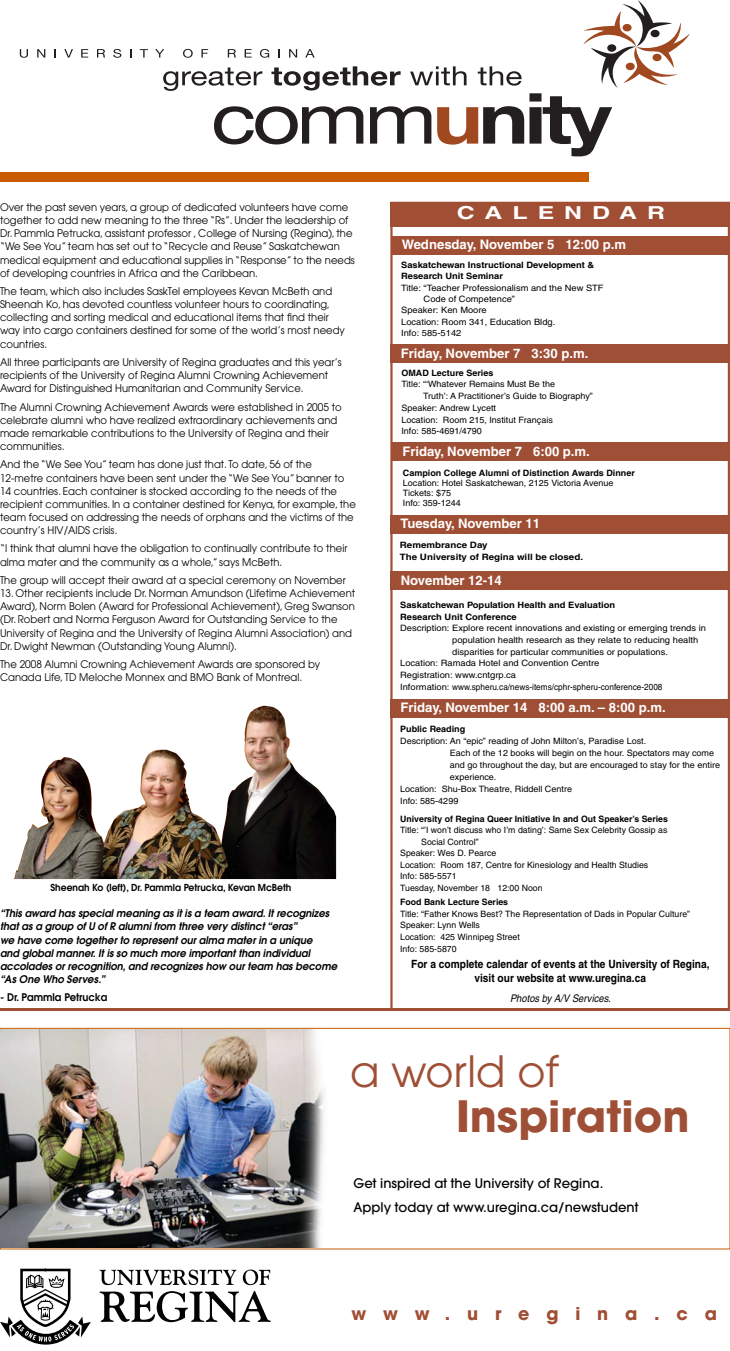
<style>
.page{position:relative;width:730px;height:1351px;background:#fff}
.page>*{position:absolute;margin:0;border:0;box-sizing:border-box;transform-origin:0 0}
.t1{font:700 42.88px "Avant Garde";color:#9f4f35}
.t2{font:42.88px "Avant Garde";color:#9f4f35}
.t3{font:700 17.85px "Helvetica";letter-spacing:.4em;color:#fff;scale:1.39 1}
.t4{font:700 17.5px "Avant Garde";letter-spacing:.96em;color:#a04e34}
.t5{font:700 13.12px "Helvetica";color:#fff}
.t6{font:500 13.12px/23.4px "Avant Garde";color:#000}
.t7{font:700 11.38px/13.7px "Helvetica";color:#000;text-align:center;scale:.9 1}
.t8{font:10.5px/13.1px "Avant Garde";color:#000;scale:.96 1}
.t9{font:italic 600 10.5px/13.1px "Avant Garde";color:#000;scale:.96 1}
.t10{font:italic 10.5px "Helvetica";color:#000;scale:.89 1}
.t11{font:600 10.5px "Avant Garde";color:#000;scale:.96 1}
.t12{font:600 9.62px "Avant Garde";color:#000;scale:.96 1}
.t13{font:8.75px/11.5px "Helvetica";color:#000}
.t14{font:8.75px "Helvetica";color:#000;scale:1.07 1}
.t15{font:700 8.75px "Helvetica";color:#000}
.t16{font:700 8.75px/11.4px "Helvetica";color:#000;scale:1.07 1}
.t17{font:700 8.75px/12.5px "Helvetica";color:#000;scale:1.12 1}
</style>
<div class="page">
<div style="left:0;top:172px;width:589px;height:10px;background:#c95c00"></div>
<svg style="left:99px;top:1269px;width:137px;height:15px"></svg>
<svg style="left:243px;top:1269px;width:27px;height:15px"></svg>
<svg style="left:100px;top:1290px;width:171px;height:31px"></svg>
<svg style="left:0;top:1268px;width:91px;height:76px"></svg>
<img style="left:14px;top:705px;width:322px;height:173px">
<img style="left:0;top:1028px;width:334px;height:219px">
<svg style="left:20px;top:49px;width:8px;height:9px"></svg>
<svg style="left:37px;top:49px;width:8px;height:9px"></svg>
<svg style="left:64px;top:49px;width:9px;height:9px"></svg>
<svg style="left:81px;top:49px;width:7px;height:9px"></svg>
<svg style="left:97px;top:49px;width:8px;height:9px"></svg>
<svg style="left:113px;top:49px;width:8px;height:9px"></svg>
<svg style="left:130px;top:49px;width:2px;height:9px"></svg>
<svg style="left:140px;top:49px;width:8px;height:9px"></svg>
<svg style="left:155px;top:0;width:535px;height:156px"></svg>
<div style="left:391px;top:202px;width:338px;height:25px;background:#a04e34"></div>
<div style="left:391px;top:236px;width:339px;height:18px;background:#a04e34"></div>
<div style="left:392px;top:442px;width:338px;height:19px;background:#9f4f35"></div>
<div style="left:390px;top:344px;width:338px;height:19px;background:#9f4f35"></div>
<div style="left:390px;top:514px;width:338px;height:19px;background:#a04e34"></div>
<div style="left:390px;top:571px;width:339px;height:19px;background:#9f4f35"></div>
<div style="left:390px;top:698px;width:338px;height:19px;background:#9f4f35"></div>
<div style="left:390px;top:202px;width:340px;height:808px;border:2px solid #a04e34"></div>
<hr style="left:0;top:1008px;width:730px;height:2px;background:#a04e34">
<p class="t8" style="left:0;top:200px;width:371px">Over the past seven years, a group of dedicated volunteers have come together to add new meaning to the three “Rs”. Under the leadership of Dr. Pammla Petrucka, assistant professor , College of Nursing (Regina), the “We See You” team has set out to “Recycle and Reuse” Saskatchewan medical equipment and educational supplies in “Response” to the needs of developing countries in Africa and the Caribbean.</p>
<p class="t8" style="left:0;top:284px;width:361px">The team, which also includes SaskTel employees Kevan McBeth and Sheenah Ko, has devoted countless volunteer hours to coordinating, collecting and sorting medical and educational items that find their way into cargo containers destined for some of the world’s most needy countries.</p>
<p class="t8" style="left:0;top:355px;width:357px">All three participants are University of Regina graduates and this year’s recipients of the University of Regina Alumni Crowning Achievement<br>Award for Distinguished Humanitarian and Community Service.</p>
<p class="t8" style="left:0;top:400px;width:357px">The Alumni Crowning Achievement Awards were established in 2005 to celebrate alumni who have realized extraordinary achievements and made remarkable contributions to the University of Regina and their communities.</p>
<p class="t8" style="left:0;top:458px;width:372px">And the “We See You” team has done just that. To date, 56 of the 12-metre containers have been sent under the “We See You” banner to 14 countries. Each container is stocked according to the needs of the recipient communities. In a container destined for Kenya, for example, the team focused on addressing the needs of orphans and the victims of the country’s HIV/AIDS crisis.</p>
<p class="t8" style="left:0;top:542px;width:363px">“I think that alumni have the obligation to continually contribute to their alma mater and the community as a whole,” says McBeth.</p>
<p class="t8" style="left:0;top:573px;width:362px">The group will accept their award at a special ceremony on November</p>
<p class="t8" style="left:0;top:586px;width:371px">13. Other recipients include Dr. Norman Amundson (Lifetime Achievement Award), Norm Bolen (Award for Professional Achievement), Greg Swanson (Dr. Robert and Norma Ferguson Award for Outstanding Service to the University of Regina and the University of Regina Alumni Association) and Dr. Dwight Newman (Outstanding Young Alumni).</p>
<p class="t8" style="left:0;top:657px;width:335px">The 2008 Alumni Crowning Achievement Awards are sponsored by<br>Canada Life, TD Meloche Monnex and BMO Bank of Montreal.</p>
<p class="t12" style="left:51px;top:881px;width:252px">Sheenah Ko (left), Dr. Pammla Petrucka, Kevan McBeth</p>
<p class="t9" style="left:0;top:906px;width:353px">“This award has special meaning as it is a team award. It recognizes that as a group of U of R alumni from three very distinct “eras”<br>we have come together to represent our alma mater in a unique<br>and global manner. It is so much more important than individual accolades or recognition, and recognizes how our team has become “As One Who Serves.”</p>
<p class="t11" style="left:0;top:990px;width:113px">- Dr. Pammla Petrucka</p>
<h2 class="t3" style="left:457px;top:202px;width:151px">CALENDAR</h2>
<p class="t5" style="left:402px;top:236px;width:226px">Wednesday, November 5 12:00 p.m</p>
<p class="t16" style="left:401px;top:259px;width:182px">Saskatchewan Instructional Development &amp;<br>Research Unit Seminar</p>
<p class="t14" style="left:401px;top:282px;width:191px">Title: “Teacher Professionalism and the New STF</p>
<p class="t14" style="left:424px;top:294px;width:87px">Code of Competence”</p>
<p class="t14" style="left:401px;top:305px;width:81px">Speaker: Ken Moore</p>
<p class="t14" style="left:401px;top:316px;width:146px">Location: Room 341, Education Bldg.</p>
<p class="t14" style="left:401px;top:328px;width:58px">Info: 585-5142</p>
<p class="t5" style="left:401px;top:345px;width:189px">Friday, November 7 3:30 p.m.</p>
<p class="t15" style="left:401px;top:367px;width:93px">OMAD Lecture Series</p>
<p class="t13" style="left:401px;top:378px;width:155px">Title: “‘Whatever Remains Must Be the</p>
<p class="t13" style="left:423px;top:390px;width:171px">Truth’: A Practitioner’s Guide to Biography”</p>
<p class="t13" style="left:401px;top:402px;width:96px">Speaker: Andrew Lycett</p>
<p class="t13" style="left:401px;top:413px;width:153px">Location: Room 215, Institut Français</p>
<p class="t13" style="left:401px;top:425px;width:82px">Info: 585-4691/4790</p>
<p class="t5" style="left:402px;top:443px;width:189px">Friday, November 7 6:00 p.m.</p>
<p class="t15" style="left:403px;top:467px;width:233px">Campion College Alumni of Distinction Awards Dinner</p>
<p class="t13" style="left:403px;top:477px;width:212px;line-height:10px">Location: Hotel Saskatchewan, 2125 Victoria Avenue<br>Tickets: $75<br>Info: 359-1244</p>
<p class="t5" style="left:400px;top:516px;width:141px">Tuesday, November 11</p>
<p class="t17" style="left:400px;top:538px;width:165px">Remembrance Day<br>The University of Regina will be closed.</p>
<p class="t16" style="left:400px;top:599px;width:202px;line-height:11.6px">Saskatchewan Population Health and Evaluation<br>Research Unit Conference</p>
<p class="t14" style="left:400px;top:623px;width:287px">Description: Explore recent innovations and existing or emerging trends in</p>
<p class="t14" style="left:452px;top:635px;width:231px">population health research as they relate to reducing health</p>
<p class="t14" style="left:452px;top:646px;width:203px">disparities for particular communities or populations.</p>
<p class="t14" style="left:400px;top:658px;width:188px">Location: Ramada Hotel and Convention Centre</p>
<p class="t14" style="left:400px;top:670px;width:110px">Registration: www.cntgrp.ca</p>
<p class="t14" style="left:400px;top:681px;width:247px">Information: www.spheru.ca/news-items/cphr-spheru-conference-2008</p>
<p class="t15" style="left:400px;top:723px;width:67px">Public Reading</p>
<p class="t13" style="left:400px;top:735px;width:248px">Description: An “epic” reading of John Milton’s, Paradise Lost.</p>
<p class="t13" style="left:450px;top:747px;width:266px">Each of the 12 books will begin on the hour. Spectators may come</p>
<p class="t13" style="left:450px;top:759px;width:272px">and go throughout the day, but are encouraged to stay for the entire</p>
<p class="t13" style="left:450px;top:771px;width:48px">experience.</p>
<p class="t13" style="left:400px;top:783px;width:173px">Location: Shu-Box Theatre, Riddell Centre</p>
<p class="t13" style="left:400px;top:795px;width:60px">Info: 585-4299</p>
<p class="t15" style="left:400px;top:813px;width:269px">University of Regina Queer Initiative In and Out Speaker’s Series</p>
<p class="t13" style="left:400px;top:824px;width:269px">Title: “’I won’t discuss who I’m dating’: Same Sex Celebrity Gossip as</p>
<p class="t13" style="left:421px;top:835px;width:59px">Social Control”</p>
<p class="t13" style="left:400px;top:847px;width:98px">Speaker: Wes D. Pearce</p>
<p class="t13" style="left:400px;top:859px;width:250px">Location: Room 187, Centre for Kinesiology and Health Studies</p>
<p class="t13" style="left:400px;top:870px;width:58px">Info: 585-5571</p>
<p class="t13" style="left:400px;top:882px;width:144px">Tuesday, November 18 12:00 Noon</p>
<p class="t15" style="left:400px;top:896px;width:109px">Food Bank Lecture Series</p>
<p class="t13" style="left:400px;top:907px;width:291px">Title: “Father Knows Best? The Representation of Dads in Popular Culture” Speaker: Lynn Wells<br>Location: 425 Winnipeg Street<br>Info: 585-5870</p>
<p class="t7" style="left:411px;top:957px;width:333px">For a complete calendar of events at the University of Regina, visit our website at www.uregina.ca</p>
<p class="t10" style="left:510px;top:992px;width:115px">Photos by A/V Services.</p>
<p class="t5" style="left:401px;top:572px;width:103px">November 12-14</p>
<p class="t5" style="left:400px;top:699px;width:267px">Friday, November 14 8:00 a.m. – 8:00 p.m.</p>
<h1 class="t2" style="left:350px;top:1045px;width:210px">a world of</h1>
<h1 class="t1" style="left:456px;top:1088px;width:235px">Inspiration</h1>
<p class="t6" style="left:354px;top:1171px;width:286px">Get inspired at the University of Regina.<br>Apply today at www.uregina.ca/newstudent</p>
<h3 class="t4" style="left:351px;top:1302px;width:367px">www.uregina.ca</h3>
</div>
